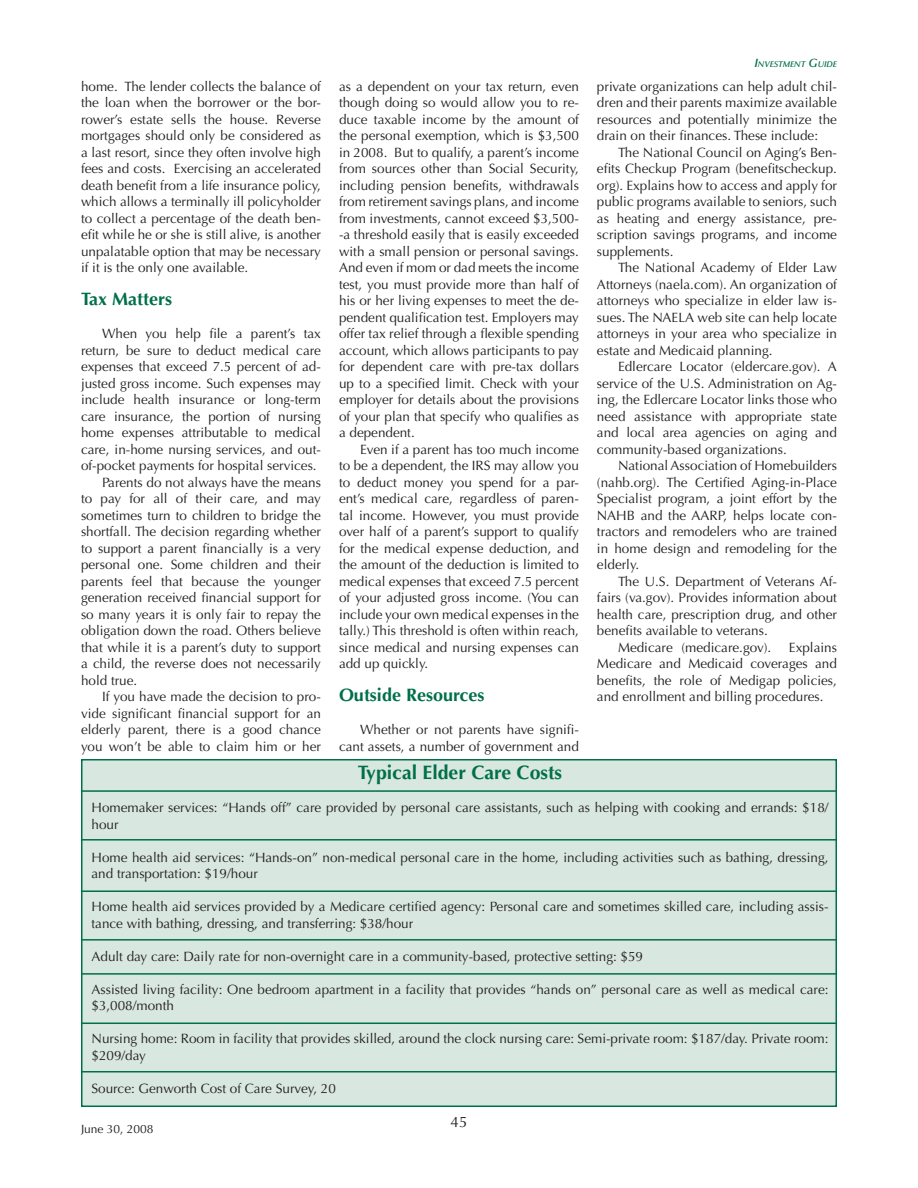
<style>
.page{position:relative;width:918px;height:1188px;background:#fff}
.page>*{position:absolute;margin:0;border:0;box-sizing:border-box;transform-origin:0 0}
.t1{font:700 19.5px "Optima";color:#00704a}
.t2{font:700 18px "Optima";color:#00704a}
.t3{font:15px "Optima";color:#231f20}
.t4{font:13.5px/16.5px "Optima";color:#231f20;text-align:justify}
.t5{font:12px "Optima";color:#231f20}
.t6{font:italic 600 8.4px "Optima";color:#00704a}
.s1{font-size:12px}
</style>
<div class="page">
<div style="left:82px;top:760px;width:754px;height:346px;background:#d9e7e1"></div>
<div style="left:81px;top:759px;width:756px;height:348px;border:2px solid #00704a"></div>
<hr style="left:81px;top:790px;width:756px;height:2px;background:#00704a">
<hr style="left:81px;top:839px;width:756px;height:2px;background:#00704a">
<hr style="left:81px;top:890px;width:756px;height:2px;background:#00704a">
<hr style="left:81px;top:939px;width:756px;height:2px;background:#00704a">
<hr style="left:81px;top:973px;width:756px;height:2px;background:#00704a">
<hr style="left:81px;top:1023px;width:756px;height:1px;background:#00704a">
<hr style="left:81px;top:1071px;width:756px;height:1px;background:#00704a">
<p class="t4" style="left:81px;top:79px;width:242px">home. The lender collects the balance of the loan when the borrower or the bor&shy;rower’s estate sells the house. Reverse mortgages should only be considered as a last resort, since they often involve high fees and costs. Exercising an accelerated death benefit from a life insurance policy, which allows a terminally ill policyholder to collect a percentage of the death ben&shy;efit while he or she is still alive, is another unpalatable option that may be necessary if it is the only one available.</p>
<h2 class="t2" style="left:81px;top:292px;width:93px">Tax Matters</h2>
<p class="t4" style="left:102px;top:327px;width:220px">When you help file a parent’s tax</p>
<p class="t4" style="left:81px;top:343px;width:241px">return, be sure to deduct medical care</p>
<p class="t4" style="left:81px;top:360px;width:242px">expenses that exceed 7.5 percent of ad-</p>
<p class="t4" style="left:81px;top:376px;width:242px">justed gross income. Such expenses may</p>
<p class="t4" style="left:81px;top:393px;width:241px">include health insurance or long-term</p>
<p class="t4" style="left:81px;top:409px;width:242px">care insurance, the portion of nursing</p>
<p class="t4" style="left:81px;top:426px;width:242px">home expenses attributable to medical</p>
<p class="t4" style="left:81px;top:442px;width:242px">care, in-home nursing services, and out-</p>
<p class="t4" style="left:81px;top:459px;width:237px">of-pocket payments for hospital services.</p>
<p class="t4" style="left:102px;top:475px;width:220px">Parents do not always have the means</p>
<p class="t4" style="left:81px;top:492px;width:242px">to pay for all of their care, and may</p>
<p class="t4" style="left:81px;top:508px;width:241px">sometimes turn to children to bridge the</p>
<p class="t4" style="left:81px;top:525px;width:242px">shortfall. The decision regarding whether</p>
<p class="t4" style="left:81px;top:541px;width:241px">to support a parent financially is a very</p>
<p class="t4" style="left:81px;top:558px;width:241px">personal one. Some children and their</p>
<p class="t4" style="left:81px;top:574px;width:241px">parents feel that because the younger</p>
<p class="t4" style="left:81px;top:591px;width:241px">generation received financial support for</p>
<p class="t4" style="left:81px;top:607px;width:242px">so many years it is only fair to repay the</p>
<p class="t4" style="left:81px;top:624px;width:241px">obligation down the road. Others believe</p>
<p class="t4" style="left:81px;top:640px;width:242px">that while it is a parent’s duty to support</p>
<p class="t4" style="left:81px;top:657px;width:242px">a child, the reverse does not necessarily</p>
<p class="t4" style="left:81px;top:673px;width:58px">hold true.</p>
<p class="t4" style="left:102px;top:690px;width:220px">If you have made the decision to pro-</p>
<p class="t4" style="left:81px;top:706px;width:242px">vide significant financial support for an</p>
<p class="t4" style="left:81px;top:723px;width:242px">elderly parent, there is a good chance</p>
<p class="t4" style="left:81px;top:739px;width:242px">you won’t be able to claim him or her</p>
<p class="t4" style="left:339px;top:79px;width:242px">as a dependent on your tax return, even though doing so would allow you to re&shy;duce taxable income by the amount of the personal exemption, which is $3,500 in 2008. But to qualify, a parent’s income from sources other than Social Security, including pension benefits, withdrawals from retirement savings plans, and income from investments, cannot exceed $3,500- -a threshold easily that is easily exceeded with a small pension or personal savings.<br>And even if mom or dad meets the income test, you must provide more than half of his or her living expenses to meet the de&shy;pendent qualification test. Employers may offer tax relief through a flexible spending account, which allows participants to pay for dependent care with pre-tax dollars up to a specified limit. Check with your employer for details about the provisions of your plan that specify who qualifies as a dependent.</p>
<p class="t4" style="left:339px;top:442px;width:242px;text-indent:21px">Even if a parent has too much income to be a dependent, the IRS may allow you to deduct money you spend for a par&shy;ent’s medical care, regardless of paren&shy;tal income. However, you must provide over half of a parent’s support to qualify for the medical expense deduction, and the amount of the deduction is limited to medical expenses that exceed 7.5 percent of your adjusted gross income. (You can include your own medical expenses in the tally.) This threshold is often within reach, since medical and nursing expenses can add up quickly.</p>
<h2 class="t2" style="left:339px;top:688px;width:147px">Outside Resources</h2>
<p class="t4" style="left:339px;top:723px;width:242px;text-align:right">Whether or not parents have signifi&shy;cant assets, a number of government and</p>
<p class="t6" style="left:754px;top:61px;width:84px"><span class="s1">I</span>NVESTMENT <span class="s1">G</span>UIDE</p>
<p class="t4" style="left:597px;top:79px;width:242px">private organizations can help adult chil&shy;dren and their parents maximize available resources and potentially minimize the drain on their finances. These include:</p>
<p class="t4" style="left:597px;top:145px;width:242px;text-indent:21px">The National Council on Aging’s Ben&shy;efits Checkup Program (benefitscheckup. org). Explains how to access and apply for public programs available to seniors, such as heating and energy assistance, pre&shy;scription savings programs, and income supplements.</p>
<p class="t4" style="left:597px;top:261px;width:242px;text-indent:21px">The National Academy of Elder Law Attorneys (naela.com). An organization of attorneys who specialize in elder law is&shy;sues. The NAELA web site can help locate attorneys in your area who specialize in estate and Medicaid planning.</p>
<p class="t4" style="left:597px;top:360px;width:242px;text-indent:21px">Edlercare Locator (eldercare.gov). A service of the U.S. Administration on Ag&shy;ing, the Edlercare Locator links those who need assistance with appropriate state and local area agencies on aging and community-based organizations.</p>
<p class="t4" style="left:597px;top:459px;width:242px;text-indent:21px">National Association of Homebuilders (nahb.org). The Certified Aging-in-Place Specialist program, a joint effort by the NAHB and the AARP, helps locate con&shy;tractors and remodelers who are trained in home design and remodeling for the elderly.</p>
<p class="t4" style="left:618px;top:574px;width:220px">The U.S. Department of Veterans Af-</p>
<p class="t4" style="left:597px;top:591px;width:241px">fairs (va.gov). Provides information about</p>
<p class="t4" style="left:597px;top:607px;width:242px">health care, prescription drug, and other</p>
<p class="t4" style="left:597px;top:624px;width:172px">benefits available to veterans.</p>
<p class="t4" style="left:618px;top:640px;width:155px">Medicare (medicare.gov).</p>
<p class="t4" style="left:597px;top:640px;width:242px;text-indent:192px">Explains Medicare and Medicaid coverages and benefits, the role of Medigap policies, and enrollment and billing procedures.</p>
<h1 class="t1" style="left:358px;top:764px;width:206px">Typical Elder Care Costs</h1>
<p class="t4" style="left:92px;top:800px;width:739px">Homemaker services: “Hands off” care provided by personal care assistants, such as helping with cooking and errands: $18/ hour</p>
<p class="t4" style="left:92px;top:850px;width:739px">Home health aid services: “Hands-on” non-medical personal care in the home, including activities such as bathing, dressing, and transportation: $19/hour</p>
<p class="t4" style="left:92px;top:899px;width:739px">Home health aid services provided by a Medicare certified agency: Personal care and sometimes skilled care, including assis&shy;tance with bathing, dressing, and transferring: $38/hour</p>
<p class="t4" style="left:92px;top:949px;width:553px">Adult day care: Daily rate for non-overnight care in a community-based, protective setting: $59</p>
<p class="t4" style="left:92px;top:982px;width:739px">Assisted living facility: One bedroom apartment in a facility that provides “hands on” personal care as well as medical care: $3,008/month</p>
<p class="t4" style="left:92px;top:1031px;width:739px">Nursing home: Room in facility that provides skilled, around the clock nursing care: Semi-private room: $187/day. Private room: $209/day</p>
<p class="t4" style="left:92px;top:1081px;width:246px">Source: Genworth Cost of Care Survey, 20</p>
<p class="t5" style="left:81px;top:1124px;width:74px">June 30, 2008</p>
<p class="t3" style="left:451px;top:1116px;width:18px">45</p>
</div>
